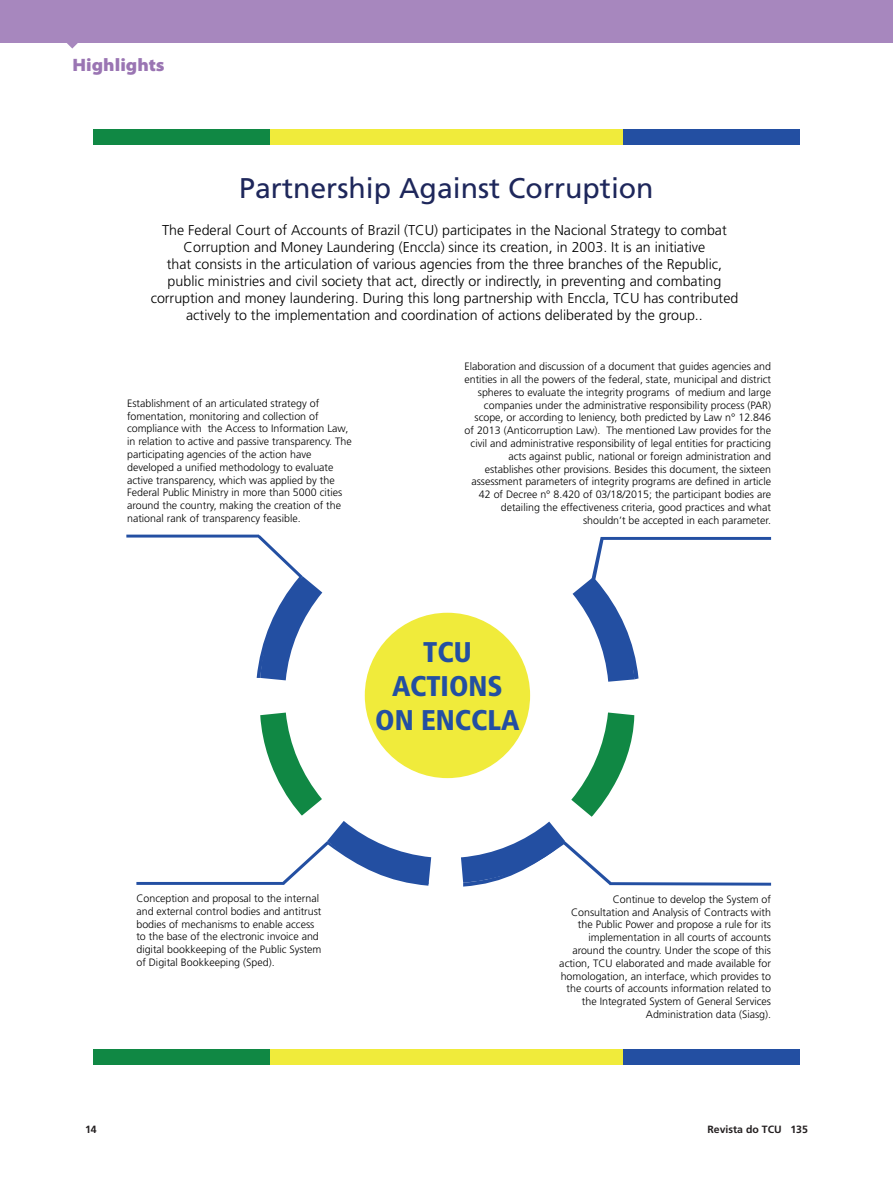
<style>
.page{position:relative;width:893px;height:1191px;background:#fff}
.page>*{position:absolute;margin:0;border:0;box-sizing:border-box;transform-origin:0 0}
.t1{font:28.5px "Frutiger LT Std";color:#1e275b}
.t2{font:900 condensed 28.5px/34.2px "Frutiger LT Std";color:#234fa2;text-align:center}
.t3{font:900 semi-expanded 18px "Myriad Pro";color:#9a75b3}
.t4{font:300 14.25px/17.1px "Frutiger LT Std";color:#000001;text-align:center}
.t5{font:300 10.65px/12.8px "Frutiger LT Std";color:#000001}
.t6{font:700 10.5px "Frutiger LT Std";color:#231f20}
</style>
<div class="page">
<svg style="left:67px;top:43px;width:11px;height:6px"></svg>
<div style="left:0;top:0;width:893px;height:43px;background:#a787be"></div>
<div style="left:93px;top:129px;width:177px;height:15px;background:#108844"></div>
<div style="left:270px;top:129px;width:176px;height:15px;background:#f0eb3b"></div>
<div style="left:446px;top:129px;width:177px;height:15px;background:#f0eb3b"></div>
<div style="left:623px;top:129px;width:176px;height:15px;background:#234fa2"></div>
<div style="left:93px;top:1048px;width:177px;height:16px;background:#108844"></div>
<div style="left:270px;top:1048px;width:176px;height:16px;background:#f0eb3b"></div>
<div style="left:446px;top:1048px;width:177px;height:16px;background:#f0eb3b"></div>
<div style="left:623px;top:1048px;width:176px;height:16px;background:#234fa2"></div>
<svg style="left:126px;top:534px;width:196px;height:146px"></svg>
<svg style="left:260px;top:712px;width:62px;height:103px"></svg>
<svg style="left:136px;top:821px;width:295px;height:64px"></svg>
<svg style="left:461px;top:712px;width:310px;height:174px"></svg>
<svg style="left:573px;top:537px;width:198px;height:144px"></svg>
<div style="left:365px;top:613px;width:165px;height:165px;background:#f0eb3b;border-radius:50%"></div>
<p class="t3" style="left:73px;top:54px;width:94px">Highlights</p>
<p class="t1" style="left:239px;top:171px;width:416px">Partnership Against Corruption</p>
<p class="t4" style="left:151px;top:222px;width:589px">The Federal Court of Accounts of Brazil (TCU) participates in the Nacional Strategy to combat Corruption and Money Laundering (Enccla) since its creation, in 2003. It is an initiative<br>that consists in the articulation of various agencies from the three branches of the Republic, public ministries and civil society that act, directly or indirectly, in preventing and combating corruption and money laundering. During this long partnership with Enccla, TCU has contributed actively to the implementation and coordination of actions deliberated by the group..</p>
<p class="t5" style="left:127px;top:397px;width:226px">Establishment of an articulated strategy of fomentation, monitoring and collection of compliance with the Access to Information Law, in relation to active and passive transparency. The participating agencies of the action have developed a unified methodology to evaluate active transparency, which was applied by the Federal Public Ministry in more than 5000 cities around the country, making the creation of the national rank of transparency feasible.</p>
<p class="t5" style="left:464px;top:360px;width:308px;text-align:right">Elaboration and discussion of a document that guides agencies and entities in all the powers of the federal, state, municipal and district spheres to evaluate the integrity programs of medium and large companies under the administrative responsibility process (PAR) scope, or according to leniency, both predicted by Law n° 12.846 of 2013 (Anticorruption Law). The mentioned Law provides for the civil and administrative responsibility of legal entities for practicing acts against public, national or foreign administration and establishes other provisions. Besides this document, the sixteen assessment parameters of integrity programs are defined in article 42 of Decree n° 8.420 of 03/18/2015; the participant bodies are detailing the effectiveness criteria, good practices and what shouldn’t be accepted in each parameter.</p>
<p class="t2" style="left:375px;top:634px;width:146px">TCU<br>ACTIONS<br>ON ENCCLA</p>
<p class="t5" style="left:136px;top:892px;width:187px">Conception and proposal to the internal and external control bodies and antitrust bodies of mechanisms to enable access to the base of the electronic invoice and digital bookkeeping of the Public System of Digital Bookkeeping (Sped).</p>
<p class="t5" style="left:559px;top:893px;width:213px;text-align:right">Continue to develop the System of Consultation and Analysis of Contracts with the Public Power and propose a rule for its implementation in all courts of accounts around the country. Under the scope of this action, TCU elaborated and made available for homologation, an interface, which provides to the courts of accounts information related to the Integrated System of General Services Administration data (Siasg).</p>
<p class="t6" style="left:85px;top:1123px;width:13px">14</p>
<p class="t6" style="left:708px;top:1123px;width:102px">Revista do TCU 135</p>
</div>
